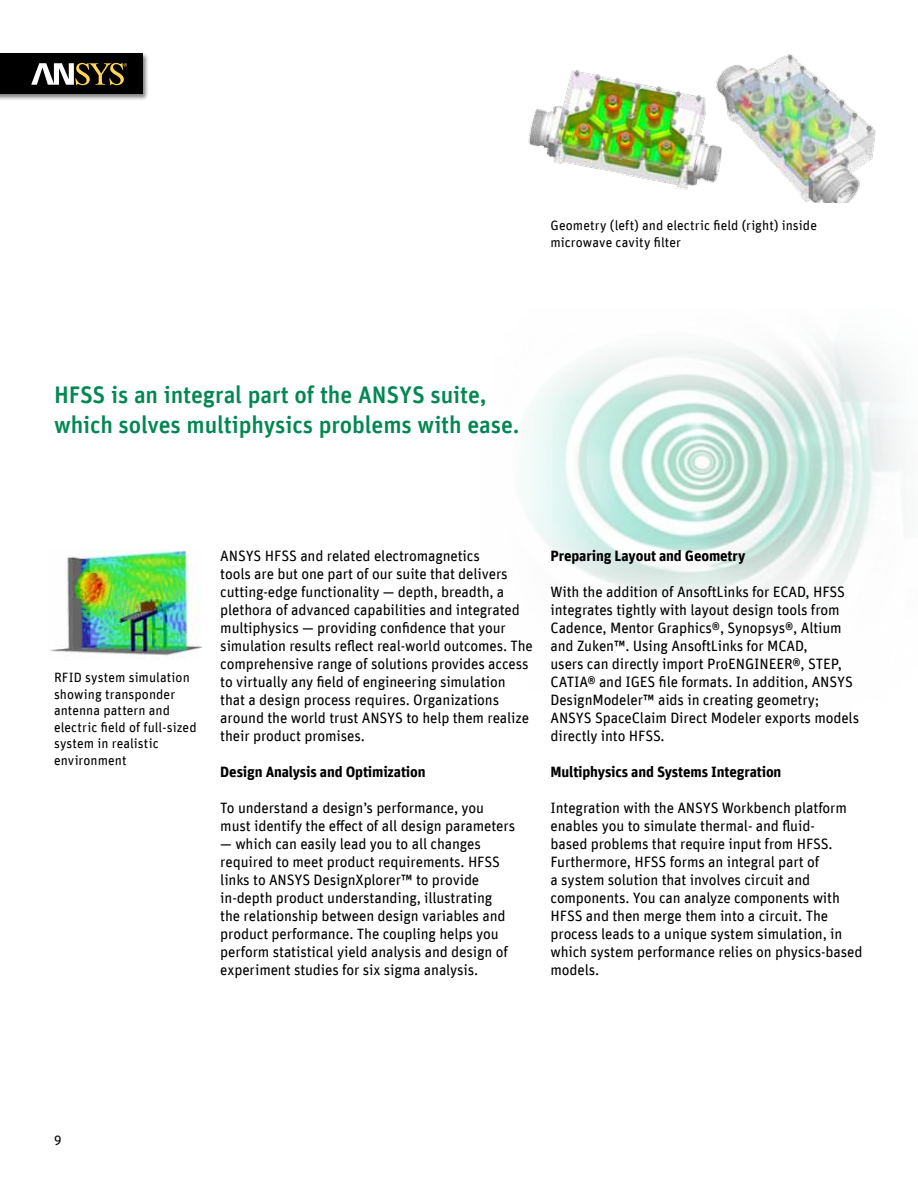
<style>
.page{position:relative;width:918px;height:1188px;background:#fff}
.page>*{position:absolute;margin:0;border:0;box-sizing:border-box;transform-origin:0 0}
.t1{font:500 24px/30px "Unit Offc Pro";letter-spacing:-.005em;color:#008752}
.t2{font:15px/18px "Unit Offc Pro";letter-spacing:-.01em;color:#000}
.t3{font:700 15px "Unit Offc Pro";letter-spacing:-.01em;color:#000}
.t4{font:13.5px/16.5px "Unit Offc Pro";letter-spacing:.005em;color:#000}
</style>
<div class="page">
<div style="left:0;top:52px;width:149px;height:49px;background:#000;opacity:.5"></div>
<div style="left:0;top:54px;width:142px;height:40px;background:#000"></div>
<svg style="left:31px;top:63px;width:96px;height:22px"></svg>
<img style="left:50px;top:550px;width:152px;height:109px">
<img style="left:721px;top:54px;width:155px;height:149px">
<img style="left:528px;top:70px;width:193px;height:120px">
<img style="left:527px;top:343px;width:374px;height:259px">
<p class="t4" style="left:551px;top:216px;width:268px">Geometry (left) and electric field (right) inside microwave cavity filter</p>
<h1 class="t1" style="left:54px;top:379px;width:467px">HFSS is an integral part of the ANSYS suite, which solves multiphysics problems with ease.</h1>
<p class="t4" style="left:54px;top:669px;width:144px">RFID system simulation showing transponder antenna pattern and electric field of full-sized system in realistic environment</p>
<p class="t2" style="left:220px;top:546px;width:314px">ANSYS HFSS and related electromagnetics<br>tools are but one part of our suite that delivers cutting-edge functionality — depth, breadth, a plethora of advanced capabilities and integrated multiphysics — providing confidence that your simulation results reflect real-world outcomes. The comprehensive range of solutions provides access to virtually any field of engineering simulation that a design process requires. Organizations around the world trust ANSYS to help them realize their product promises.</p>
<p class="t3" style="left:220px;top:761px;width:207px">Design Analysis and Optimization</p>
<p class="t2" style="left:220px;top:798px;width:296px">To understand a design’s performance, you must identify the effect of all design parameters</p>
<p class="t2" style="left:220px;top:834px;width:289px">— which can easily lead you to all changes required to meet product requirements. HFSS links to ANSYS DesignXplorer™ to provide in-depth product understanding, illustrating the relationship between design variables and product performance. The coupling helps you perform statistical yield analysis and design of experiment studies for six sigma analysis.</p>
<p class="t3" style="left:551px;top:545px;width:196px">Preparing Layout and Geometry</p>
<p class="t2" style="left:551px;top:582px;width:310px">With the addition of AnsoftLinks for ECAD, HFSS integrates tightly with layout design tools from Cadence, Mentor Graphics®, Synopsys®, Altium and Zuken™. Using AnsoftLinks for MCAD,<br>users can directly import ProENGINEER®, STEP, CATIA® and IGES file formats. In addition, ANSYS DesignModeler™ aids in creating geometry; ANSYS SpaceClaim Direct Modeler exports models directly into HFSS.</p>
<p class="t3" style="left:551px;top:761px;width:232px">Multiphysics and Systems Integration</p>
<p class="t2" style="left:551px;top:798px;width:314px">Integration with the ANSYS Workbench platform enables you to simulate thermal- and fluid-<br>based problems that require input from HFSS.<br>Furthermore, HFSS forms an integral part of<br>a system solution that involves circuit and components. You can analyze components with HFSS and then merge them into a circuit. The process leads to a unique system simulation, in which system performance relies on physics-based models.</p>
<p class="t4" style="left:54px;top:1131px;width:9px">9</p>
</div>
